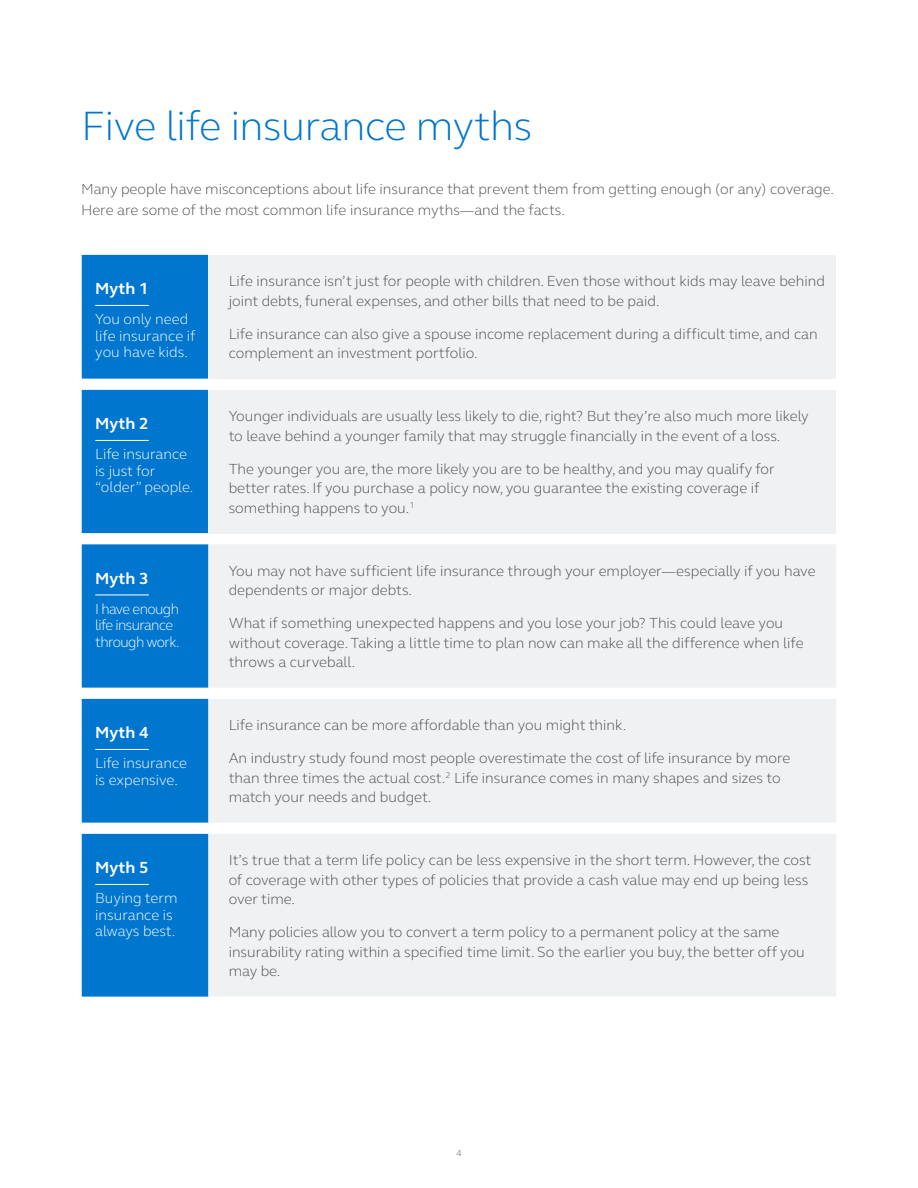
<style>
.page{position:relative;width:918px;height:1188px;background:#fff}
.page>*{position:absolute;margin:0;border:0;box-sizing:border-box;transform-origin:0 0}
.t1{font:300 42px "FS Elliot Pro";letter-spacing:-.01em;color:#0076cf}
.t2{font:700 16.5px "FS Elliot Pro";color:#fff}
.t3{font:300 15px/19.5px "FS Elliot Pro";color:#4d4e53}
.t4{font:300 15px/16.5px "FS Elliot Pro";color:#fff}
.t5{font:300 15px/16.5px "FS Elliot Pro";letter-spacing:-.04em;color:#fff}
.t6{font:300 9px "FS Elliot Pro";color:#4d4e53}
</style>
<div class="page">
<div style="left:82px;top:255px;width:126px;height:742px;background:#0076cf"></div>
<div style="left:208px;top:255px;width:628px;height:124px;background:#f0f1f2"></div>
<div style="left:208px;top:390px;width:628px;height:143px;background:#f0f1f2"></div>
<div style="left:208px;top:544px;width:628px;height:453px;background:#f0f1f2"></div>
<hr style="left:95px;top:305px;width:54px;height:1px;background:#fff">
<hr style="left:95px;top:440px;width:54px;height:1px;background:#fff">
<hr style="left:95px;top:595px;width:54px;height:1px;background:#fff">
<hr style="left:95px;top:749px;width:54px;height:1px;background:#fff">
<hr style="left:95px;top:884px;width:54px;height:1px;background:#fff">
<h1 class="t1" style="left:81px;top:97px;width:453px">Five life insurance myths</h1>
<p class="t3" style="left:81px;top:178px;width:755px;line-height:21px">Many people have misconceptions about life insurance that prevent them from getting enough (or any) coverage.<br>Here are some of the most common life insurance myths—and the facts.</p>
<p class="t2" style="left:95px;top:278px;width:55px">Myth 1</p>
<p class="t4" style="left:95px;top:310px;width:102px">You only need life insurance if you have kids.</p>
<p class="t2" style="left:95px;top:413px;width:55px">Myth 2</p>
<p class="t4" style="left:95px;top:445px;width:100px">Life insurance is just for “older” people.</p>
<p class="t2" style="left:95px;top:567px;width:55px">Myth 3</p>
<p class="t5" style="left:95px;top:600px;width:86px">I have enough life insurance through work.</p>
<p class="t2" style="left:95px;top:722px;width:55px">Myth 4</p>
<p class="t4" style="left:95px;top:754px;width:93px">Life insurance is expensive.</p>
<p class="t2" style="left:95px;top:857px;width:55px">Myth 5</p>
<p class="t4" style="left:95px;top:889px;width:84px">Buying term insurance is always best.</p>
<p class="t3" style="left:229px;top:271px;width:598px">Life insurance isn’t just for people with children. Even those without kids may leave behind joint debts, funeral expenses, and other bills that need to be paid.</p>
<p class="t3" style="left:229px;top:324px;width:591px">Life insurance can also give a spouse income replacement during a difficult time, and can complement an investment portfolio.</p>
<p class="t3" style="left:229px;top:406px;width:582px">Younger individuals are usually less likely to die, right? But they’re also much more likely to leave behind a younger family that may struggle financially in the event of a loss.</p>
<p class="t3" style="left:229px;top:459px;width:548px">The younger you are, the more likely you are to be healthy, and you may qualify for better rates. If you purchase a policy now, you guarantee the existing coverage if something happens to you.<sup>1</sup></p>
<p class="t3" style="left:229px;top:561px;width:588px">You may not have sufficient life insurance through your employer—especially if you have dependents or major debts.</p>
<p class="t3" style="left:229px;top:613px;width:576px">What if something unexpected happens and you lose your job? This could leave you without coverage. Taking a little time to plan now can make all the difference when life throws a curveball.</p>
<p class="t3" style="left:229px;top:715px;width:399px">Life insurance can be more affordable than you might think.</p>
<p class="t3" style="left:229px;top:748px;width:563px">An industry study found most people overestimate the cost of life insurance by more than three times the actual cost.<sup>2</sup> Life insurance comes in many shapes and sizes to match your needs and budget.</p>
<p class="t3" style="left:229px;top:850px;width:584px">It’s true that a term life policy can be less expensive in the short term. However, the cost of coverage with other types of policies that provide a cash value may end up being less over time.</p>
<p class="t3" style="left:229px;top:922px;width:578px">Many policies allow you to convert a term policy to a permanent policy at the same insurability rating within a specified time limit. So the earlier you buy, the better off you may be.</p>
<p class="t6" style="left:456px;top:1147px;width:7px">4</p>
</div>
